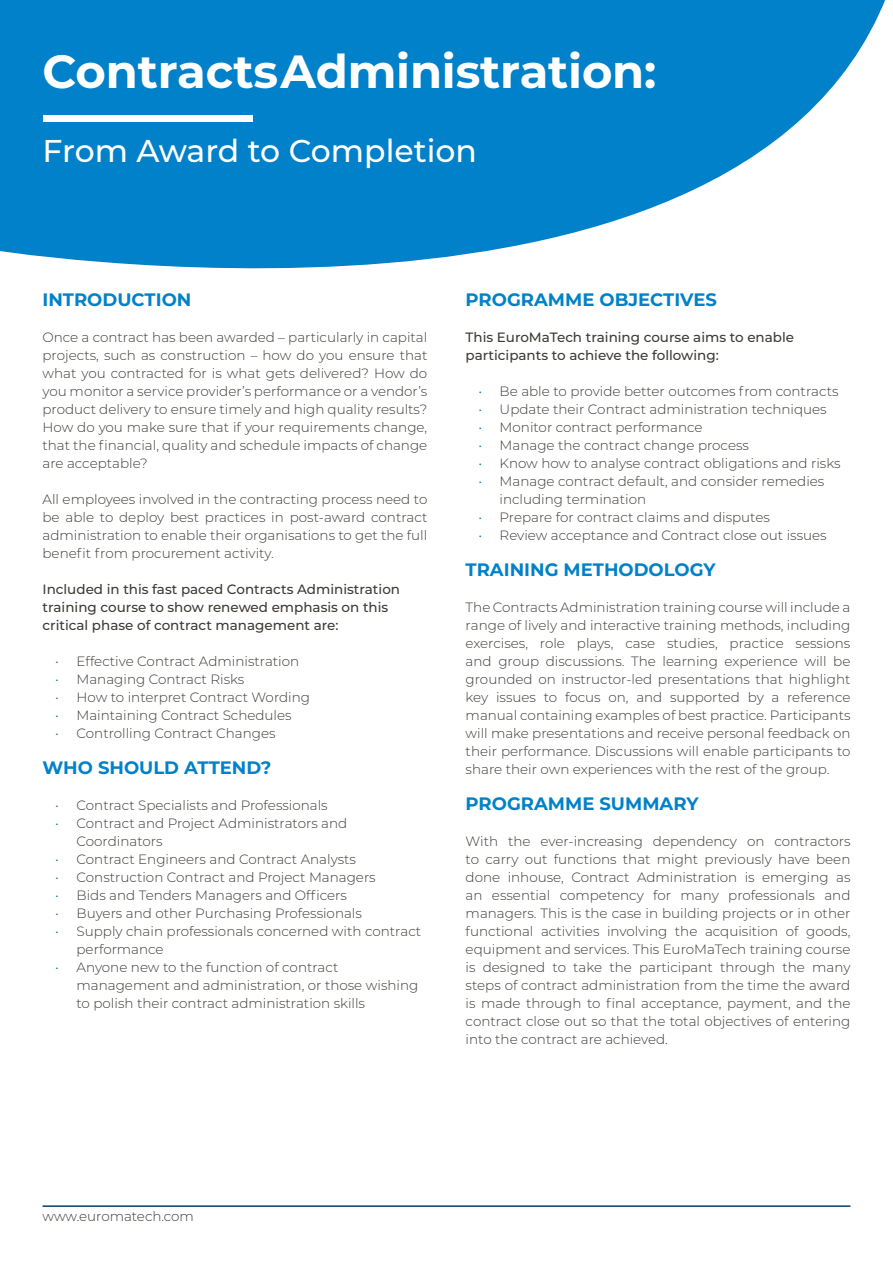
<style>
.page{position:relative;width:893px;height:1263px;background:#fff}
.page>*{position:absolute;margin:0;border:0;box-sizing:border-box;transform-origin:0 0}
.t1{font:700 46.5px "Montserrat";letter-spacing:-.005em;color:#fff}
.t2{font:500 31.5px "Montserrat";color:#fff}
.t3{font:700 18px "Montserrat";color:#0081c9}
.t4{font:300 13.5px/18px "Montserrat";color:#3e3a35;text-align:justify}
.t5{font:500 13.5px/18px "Montserrat";color:#3e3a35}
.s1{color:#0081c9}
</style>
<div class="page">
<svg style="left:0;top:0;width:782px;height:269px;background:#198dce"></svg>
<svg style="left:782px;top:0;width:103px;height:136px"></svg>
<div style="left:43px;top:115px;width:210px;height:7px;background:#fff"></div>
<hr style="left:43px;top:1205px;width:807px;height:2px;background:#00416b">
<h1 class="t1" style="left:43px;top:38px;width:615px">Contracts Administration:</h1>
<h2 class="t2" style="left:43px;top:129px;width:436px">From Award to Completion</h2>
<h3 class="t3" style="left:43px;top:287px;width:150px">INTRODUCTION</h3>
<p class="t4" style="left:43px;top:328px;width:386px">Once a contract has been awarded – particularly in capital projects, such as construction – how do you ensure that what you contracted for is what gets delivered? How do you monitor a service provider’s performance or a vendor’s product delivery to ensure timely and high quality results?<br>How do you make sure that if your requirements change, that the financial, quality and schedule impacts of change are acceptable?</p>
<p class="t4" style="left:43px;top:490px;width:386px">All employees involved in the contracting process need to be able to deploy best practices in post-award contract administration to enable their organisations to get the full benefit from procurement activity.</p>
<p class="t5" style="left:43px;top:580px;width:359px">Included in this fast paced Contracts Administration training course to show renewed emphasis on this critical phase of contract management are:</p>
<p class="t4" style="left:55px;top:652px;width:245px"><span class="s1">•</span> Effective Contract Administration</p>
<p class="t4" style="left:55px;top:670px;width:191px"><span class="s1">•</span> Managing Contract Risks</p>
<p class="t4" style="left:55px;top:688px;width:256px"><span class="s1">•</span> How to interpret Contract Wording</p>
<p class="t4" style="left:55px;top:706px;width:238px"><span class="s1">•</span> Maintaining Contract Schedules</p>
<p class="t4" style="left:55px;top:724px;width:222px"><span class="s1">•</span> Controlling Contract Changes</p>
<h3 class="t3" style="left:43px;top:755px;width:230px">WHO SHOULD ATTEND?</h3>
<p class="t4" style="left:55px;top:796px;width:274px"><span class="s1">•</span> Contract Specialists and Professionals</p>
<p class="t4" style="left:77px;top:814px;width:272px;text-indent:-21px"><span class="s1">•</span> Contract and Project Administrators and<br>Coordinators</p>
<p class="t4" style="left:55px;top:850px;width:302px"><span class="s1">•</span> Contract Engineers and Contract Analysts</p>
<p class="t4" style="left:55px;top:868px;width:322px"><span class="s1">•</span> Construction Contract and Project Managers</p>
<p class="t4" style="left:55px;top:886px;width:293px"><span class="s1">•</span> Bids and Tenders Managers and Officers</p>
<p class="t4" style="left:55px;top:904px;width:308px"><span class="s1">•</span> Buyers and other Purchasing Professionals</p>
<p class="t4" style="left:77px;top:922px;width:346px;text-indent:-21px"><span class="s1">•</span> Supply chain professionals concerned with contract performance</p>
<p class="t4" style="left:77px;top:958px;width:343px;text-align:left;text-indent:-21px"><span class="s1">•</span> Anyone new to the function of contract management and administration, or those wishing to polish their contract administration skills</p>
<h3 class="t3" style="left:466px;top:287px;width:253px">PROGRAMME OBJECTIVES</h3>
<p class="t5" style="left:466px;top:328px;width:330px">This EuroMaTech training course aims to enable participants to achieve the following:</p>
<p class="t4" style="left:478px;top:382px;width:362px"><span class="s1">•</span> Be able to provide better outcomes from contracts</p>
<p class="t4" style="left:478px;top:400px;width:350px"><span class="s1">•</span> Update their Contract administration techniques</p>
<p class="t4" style="left:478px;top:418px;width:226px"><span class="s1">•</span> Monitor contract performance</p>
<p class="t4" style="left:478px;top:436px;width:272px"><span class="s1">•</span> Manage the contract change process</p>
<p class="t4" style="left:478px;top:454px;width:364px"><span class="s1">•</span> Know how to analyse contract obligations and risks</p>
<p class="t4" style="left:500px;top:472px;width:326px;text-indent:-21px"><span class="s1">•</span> Manage contract default, and consider remedies including termination</p>
<p class="t4" style="left:478px;top:508px;width:293px"><span class="s1">•</span> Prepare for contract claims and disputes</p>
<p class="t4" style="left:478px;top:526px;width:350px"><span class="s1">•</span> Review acceptance and Contract close out issues</p>
<h3 class="t3" style="left:466px;top:557px;width:252px">TRAINING METHODOLOGY</h3>
<p class="t4" style="left:466px;top:598px;width:386px">The Contracts Administration training course will include a range of lively and interactive training methods, including exercises, role plays, case studies, practice sessions and group discussions. The learning experience will be grounded on instructor-led presentations that highlight key issues to focus on, and supported by a reference manual containing examples of best practice. Participants will make presentations and receive personal feedback on their performance. Discussions will enable participants to share their own experiences with the rest of the group.</p>
<h3 class="t3" style="left:466px;top:791px;width:234px">PROGRAMME SUMMARY</h3>
<p class="t4" style="left:466px;top:832px;width:386px">With the ever-increasing dependency on contractors to carry out functions that might previously have been done inhouse, Contract Administration is emerging as an essential competency for many professionals and managers. This is the case in building projects or in other functional activities involving the acquisition of goods, equipment and services. This EuroMaTech training course is designed to take the participant through the many steps of contract administration from the time the award is made through to final acceptance, payment, and the contract close out so that the total objectives of entering into the contract are achieved.</p>
<p class="t4" style="left:43px;top:1207px;width:153px">www.euromatech.com</p>
</div>
